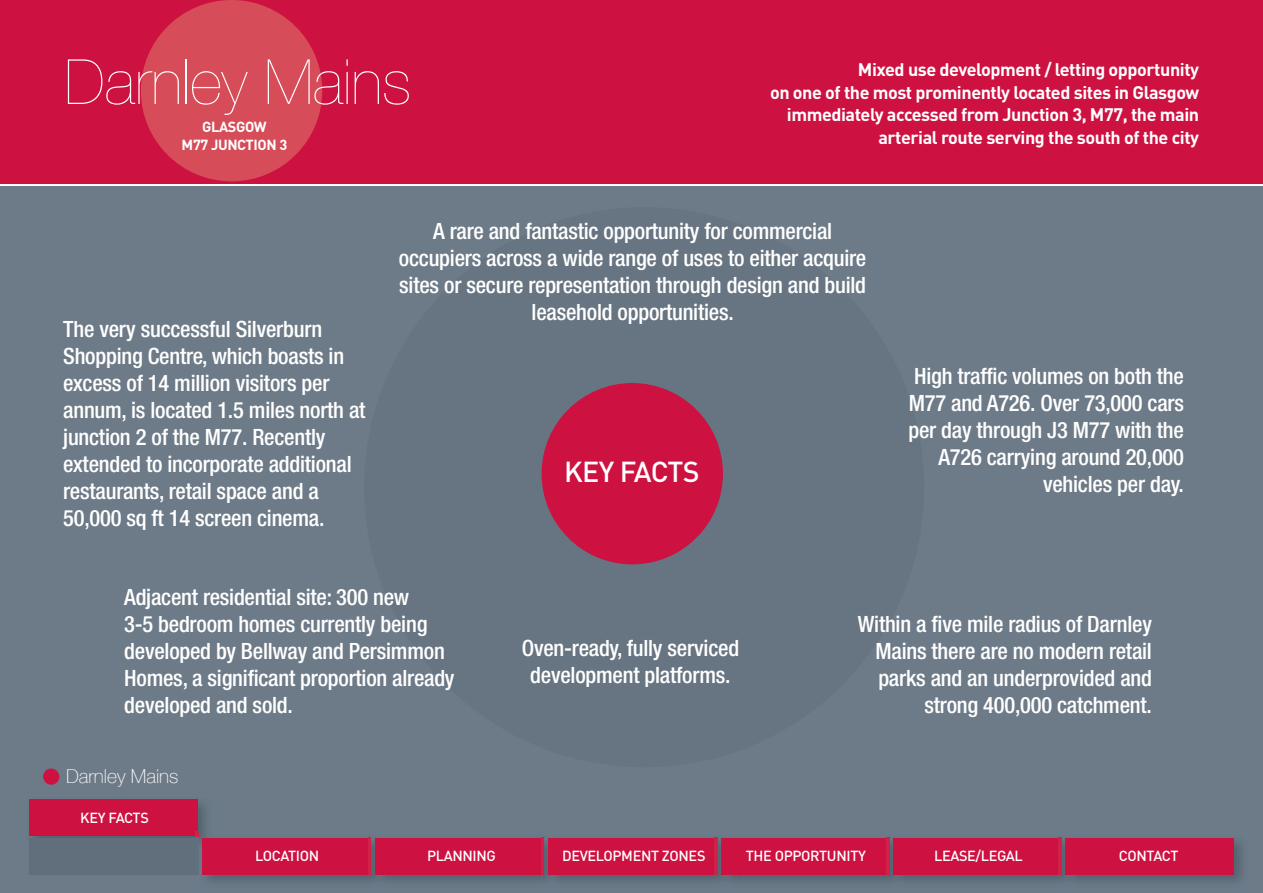
<style>
.page{position:relative;width:1263px;height:893px;background:#fff}
.page>*{position:absolute;margin:0;border:0;box-sizing:border-box;transform-origin:0 0}
.t1{font:200 62.4px "Helvetica Neue";color:#fff}
.t2{font:500 28.5px "DIN";letter-spacing:-.03em;color:#fff}
.t3{font:500 condensed 22.5px/27px "Helvetica Neue";letter-spacing:-.01em;color:#fff;text-align:center}
.t4{font:100 19.2px "Helvetica Neue";color:#fff}
.t5{font:700 18px/22.5px "DIN";letter-spacing:-.025em;color:#fff;text-align:right}
.t6{font:500 14.4px "DIN";letter-spacing:-.025em;color:#fff}
.t7{font:700 14.4px/17.4px "DIN";letter-spacing:-.025em;color:#fff;text-align:center}
</style>
<div class="page">
<div style="left:0;top:186px;width:1263px;height:707px;background:#6d7a87"></div>
<img style="left:29px;top:799px;width:177px;height:57px">
<div style="left:30px;top:799px;width:168px;height:37px;background:#cd1141"></div>
<div style="left:364px;top:207px;width:560px;height:560px;background:#677481;border-radius:50%"></div>
<div style="left:542px;top:383px;width:181px;height:181px;background:#cd1141;border-radius:50%"></div>
<div style="left:0;top:0;width:1263px;height:183px;background:#cd1141"></div>
<div style="left:43px;top:768px;width:16px;height:17px;background:#cd1141;border-radius:50%"></div>
<div style="left:141px;top:0;width:181px;height:181px;background:#d64c58;border-radius:50%"></div>
<div style="left:30px;top:838px;width:168px;height:37px;background:#616f7c"></div>
<img style="left:195px;top:831px;width:23px;height:25px">
<svg style="left:195px;top:831px;width:3px;height:5px"></svg>
<img style="left:195px;top:838px;width:3px;height:18px">
<div style="left:202px;top:838px;width:169px;height:37px;background:#cd1141"></div>
<img style="left:368px;top:836px;width:346px;height:51px">
<img style="left:368px;top:838px;width:3px;height:37px">
<div style="left:375px;top:838px;width:168px;height:37px;background:#cd1141"></div>
<img style="left:542px;top:838px;width:1px;height:37px">
<div style="left:549px;top:838px;width:168px;height:37px;background:#cd1141"></div>
<img style="left:714px;top:837px;width:172px;height:44px">
<img style="left:714px;top:838px;width:3px;height:37px">
<div style="left:721px;top:838px;width:168px;height:37px;background:#cd1141"></div>
<img style="left:886px;top:837px;width:173px;height:44px">
<img style="left:886px;top:838px;width:3px;height:37px">
<div style="left:893px;top:838px;width:168px;height:37px;background:#cd1141"></div>
<img style="left:1059px;top:837px;width:183px;height:44px">
<img style="left:1059px;top:838px;width:2px;height:37px">
<div style="left:1066px;top:838px;width:168px;height:37px;background:#cd1141"></div>
<h1 class="t1" style="left:65px;top:46px;width:348px">Darnley Mains</h1>
<p class="t7" style="left:182px;top:118px;width:107px">GLASGOW<br>M77 JUNCTION 3</p>
<p class="t5" style="left:770px;top:58px;width:431px">Mixed use development / letting opportunity<br>on one of the most prominently located sites in Glasgow immediately accessed from Junction 3, M77, the main arterial route serving the south of the city</p>
<p class="t3" style="left:63px;top:317px;width:304px;text-align:left">The very successful Silverburn<br>Shopping Centre, which boasts in excess of 14 million visitors per annum, is located 1.5 miles north at junction 2 of the M77. Recently extended to incorporate additional restaurants, retail space and a<br>50,000 sq ft 14 screen cinema.</p>
<p class="t3" style="left:399px;top:219px;width:469px">A rare and fantastic opportunity for commercial occupiers across a wide range of uses to either acquire sites or secure representation through design and build leasehold opportunities.</p>
<p class="t2" style="left:564px;top:455px;width:137px">KEY FACTS</p>
<p class="t3" style="left:908px;top:364px;width:277px;text-align:right">High traffic volumes on both the<br>M77 and A726. Over 73,000 cars per day through J3 M77 with the<br>A726 carrying around 20,000 vehicles per day.</p>
<p class="t3" style="left:124px;top:586px;width:332px;text-align:left">Adjacent residential site: 300 new<br>3-5 bedroom homes currently being developed by Bellway and Persimmon Homes, a significant proportion already developed and sold.</p>
<p class="t4" style="left:66px;top:764px;width:114px">Darnley Mains</p>
<p class="t6" style="left:80px;top:809px;width:70px">KEY FACTS</p>
<p class="t3" style="left:522px;top:637px;width:219px">Oven-ready, fully serviced development platforms.</p>
<p class="t3" style="left:858px;top:613px;width:296px;text-align:right">Within a five mile radius of Darnley<br>Mains there are no modern retail parks and an underprovided and strong 400,000 catchment.</p>
<p class="t6" style="left:255px;top:847px;width:65px">LOCATION</p>
<p class="t6" style="left:427px;top:847px;width:70px">PLANNING</p>
<p class="t6" style="left:562px;top:847px;width:145px">DEVELOPMENT ZONES</p>
<p class="t6" style="left:746px;top:847px;width:122px">THE OPPORTUNITY</p>
<p class="t6" style="left:934px;top:847px;width:90px">LEASE/LEGAL</p>
<p class="t6" style="left:1119px;top:847px;width:61px">CONTACT</p>
</div>
